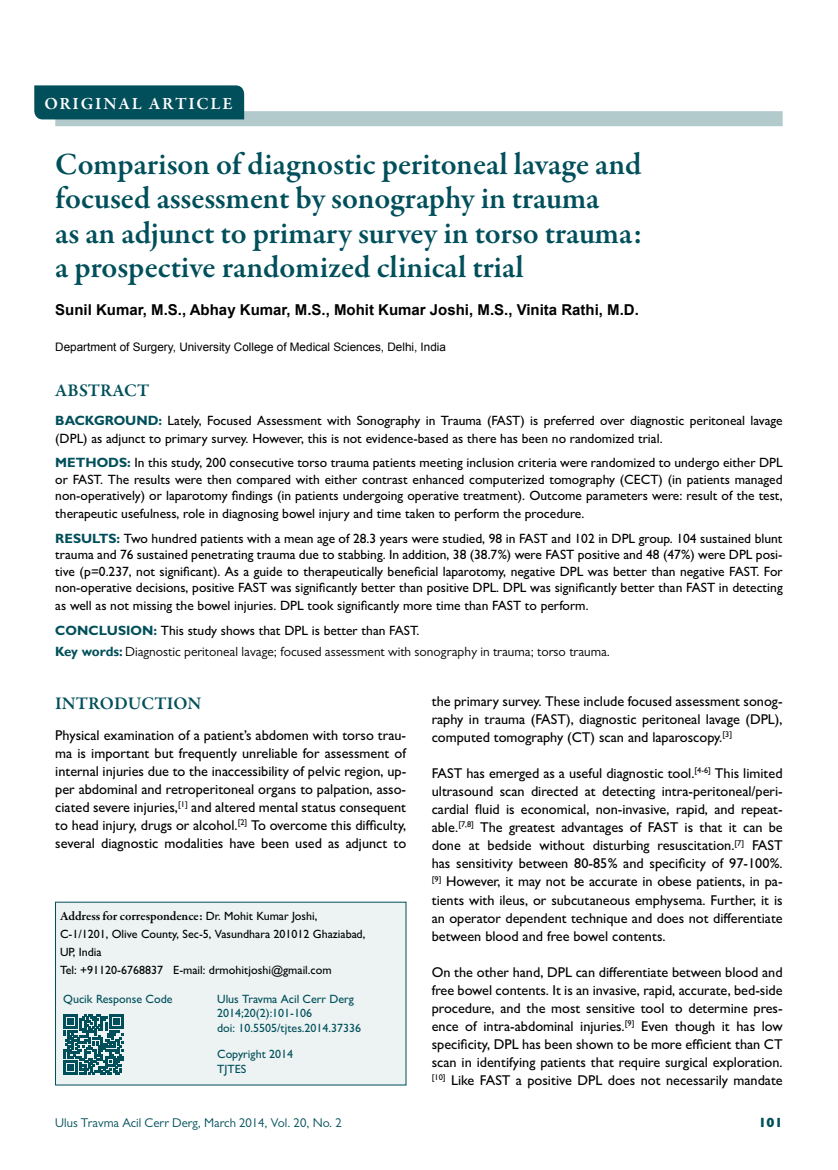
<style>
.page{position:relative;width:838px;height:1170px;background:#fff}
.page>*{position:absolute;margin:0;border:0;box-sizing:border-box;transform-origin:0 0}
.t1{font:600 31.5px/34.5px "Garamond Premr Pro";color:#004f5a}
.t2{font:600 18px "Garamond Premr Pro";letter-spacing:.005em;color:#004f5a}
.t3{font:600 17.25px "Garamond Premr Pro";letter-spacing:.1em;color:#fff}
.t4{font:700 15px "Arial";color:#000}
.t5{font:500 14.25px/18px "Gill Sans MT Pro";color:#000;text-align:justify}
.t6{font:500 13.5px/16.5px "Gill Sans MT Pro";color:#000}
.t7{font:800 13.5px "Gill Sans MT Pro";color:#004f5a}
.t8{font:13.35px "Gill Sans MT Pro";color:#000}
.t9{font:12.75px "Gill Sans MT Pro";color:#004f5a}
.t10{font:600 12.75px "Garamond Premr Pro";letter-spacing:-.005em;color:#000}
.t11{font:500 12px/18px "Gill Sans MT Pro";color:#000}
.t12{font:500 12px/14.4px "Gill Sans MT Pro";color:#004f5a}
.t13{font:11.7px "Arial";color:#000}
.s1{font-weight:700;color:#004f5a}
.s2{font-family:"Gill Sans";font-weight:700;color:#004f5a}
.s3{font-family:"Gill Sans MT Pro";font-weight:500;font-size:12px}
</style>
<div class="page">
<div style="left:55px;top:111px;width:727px;height:15px;background:#b3cacd"></div>
<div style="left:34px;top:85px;width:210px;height:34px;background:#004f5a"></div>
<div style="left:56px;top:902px;width:350px;height:182px;background:#edf3f3"></div>
<svg style="left:63px;top:1014px;width:61px;height:60px"></svg>
<p class="t3" style="left:44px;top:93px;width:190px">ORIGINAL ARTICLE</p>
<h1 class="t1" style="left:55px;top:147px;width:589px">Comparison of diagnostic peritoneal lavage and focused assessment by sonography in trauma<br>as an adjunct to primary survey in torso trauma: a prospective randomized clinical trial</h1>
<p class="t4" style="left:55px;top:300px;width:585px">Sunil Kumar, M.S., Abhay Kumar, M.S., Mohit Kumar Joshi, M.S., Vinita Rathi, M.D.</p>
<p class="t13" style="left:55px;top:339px;width:392px">Department of Surgery, University College of Medical Sciences, Delhi, India</p>
<p class="t2" style="left:55px;top:379px;width:95px">ABSTRACT</p>
<p class="t6" style="left:55px;top:411px;width:729px;line-height:18px"><span class="s1">BACKGROUND:</span> Lately, Focused Assessment with Sonography in Trauma (FAST) is preferred over diagnostic peritoneal lavage (DPL) as adjunct to primary survey. However, this is not evidence-based as there has been no randomized trial.</p>
<p class="t6" style="left:55px;top:454px;width:729px;text-align:justify"><span class="s1">METHODS:</span> In this study, 200 consecutive torso trauma patients meeting inclusion criteria were randomized to undergo either DPL or FAST. The results were then compared with either contrast enhanced computerized tomography (CECT) (in patients managed non-operatively) or laparotomy findings (in patients undergoing operative treatment). Outcome parameters were: result of the test,</p>
<p class="t6" style="left:55px;top:501px;width:728px;line-height:24.5px">therapeutic usefulness, role in diagnosing bowel injury and time taken to perform the procedure.<br><span class="s1">RESULTS:</span> Two hundred patients with a mean age of 28.3 years were studied, 98 in FAST and 102 in DPL group. 104 sustained blunt</p>
<p class="t6" style="left:55px;top:546px;width:729px;text-align:justify">trauma and 76 sustained penetrating trauma due to stabbing. In addition, 38 (38.7%) were FAST positive and 48 (47%) were DPL posi&shy;tive (p=0.237, not significant). As a guide to therapeutically beneficial laparotomy, negative DPL was better than negative FAST. For non-operative decisions, positive FAST was significantly better than positive DPL. DPL was significantly better than FAST in detecting</p>
<p class="t6" style="left:55px;top:593px;width:535px;line-height:24.5px">as well as not missing the bowel injuries. DPL took significantly more time than FAST to perform.<br><span class="s1">CONCLUSION:</span> This study shows that DPL is better than FAST.</p>
<p class="t8" style="left:55px;top:643px;width:556px"><span class="s2">Key words:</span> Diagnostic peritoneal lavage; focused assessment with sonography in trauma; torso trauma.</p>
<p class="t5" style="left:432px;top:691px;width:352px">the primary survey. These include focused assessment sonog&shy;raphy in trauma (FAST), diagnostic peritoneal lavage (DPL), computed tomography (CT) scan and laparoscopy.<sup>[3]</sup></p>
<p class="t5" style="left:432px;top:764px;width:352px">FAST has emerged as a useful diagnostic tool.<sup>[4-6]</sup> This limited ultrasound scan directed at detecting intra-peritoneal/peri&shy;cardial fluid is economical, non-invasive, rapid, and repeat&shy;able.<sup>[7,8]</sup> The greatest advantages of FAST is that it can be done at bedside without disturbing resuscitation.<sup>[7]</sup> FAST has sensitivity between 80-85% and specificity of 97-100%. <sup>[9]</sup> However, it may not be accurate in obese patients, in pa&shy;tients with ileus, or subcutaneous emphysema. Further, it is an operator dependent technique and does not differentiate between blood and free bowel contents.</p>
<p class="t5" style="left:432px;top:962px;width:352px">On the other hand, DPL can differentiate between blood and free bowel contents. It is an invasive, rapid, accurate, bed-side procedure, and the most sensitive tool to determine pres&shy;ence of intra-abdominal injuries.<sup>[9]</sup> Even though it has low specificity, DPL has been shown to be more efficient than CT scan in identifying patients that require surgical exploration. <sup>[10]</sup> Like FAST a positive DPL does not necessarily mandate</p>
<p class="t2" style="left:55px;top:692px;width:148px">INTRODUCTION</p>
<p class="t5" style="left:55px;top:725px;width:352px">Physical examination of a patient’s abdomen with torso trau&shy;ma is important but frequently unreliable for assessment of internal injuries due to the inaccessibility of pelvic region, up&shy;per abdominal and retroperitoneal organs to palpation, asso&shy;ciated severe injuries,<sup>[1]</sup> and altered mental status consequent to head injury, drugs or alcohol.<sup>[2]</sup> To overcome this difficulty, several diagnostic modalities have been used as adjunct to</p>
<p class="t10" style="left:60px;top:908px;width:259px">Address for correspondence: <span class="s3">Dr. Mohit Kumar Joshi,</span></p>
<p class="t11" style="left:60px;top:924px;width:307px">C-1/1201, Olive County, Sec-5, Vasundhara 201012 Ghaziabad,<br>UP, India<br>Tel: +91120-6768837 E-mail: drmohitjoshi@gmail.com</p>
<p class="t12" style="left:63px;top:991px;width:111px">Qucik Response Code</p>
<p class="t12" style="left:217px;top:991px;width:146px">Ulus Travma Acil Cerr Derg<br>2014;20(2):101-106<br>doi: 10.5505/tjtes.2014.37336</p>
<p class="t12" style="left:217px;top:1046px;width:78px">Copyright 2014<br>TJTES</p>
<p class="t9" style="left:55px;top:1115px;width:288px">Ulus Travma Acil Cerr Derg, March 2014, Vol. 20, No. 2</p>
<p class="t7" style="left:758px;top:1114px;width:26px">101</p>
</div>
